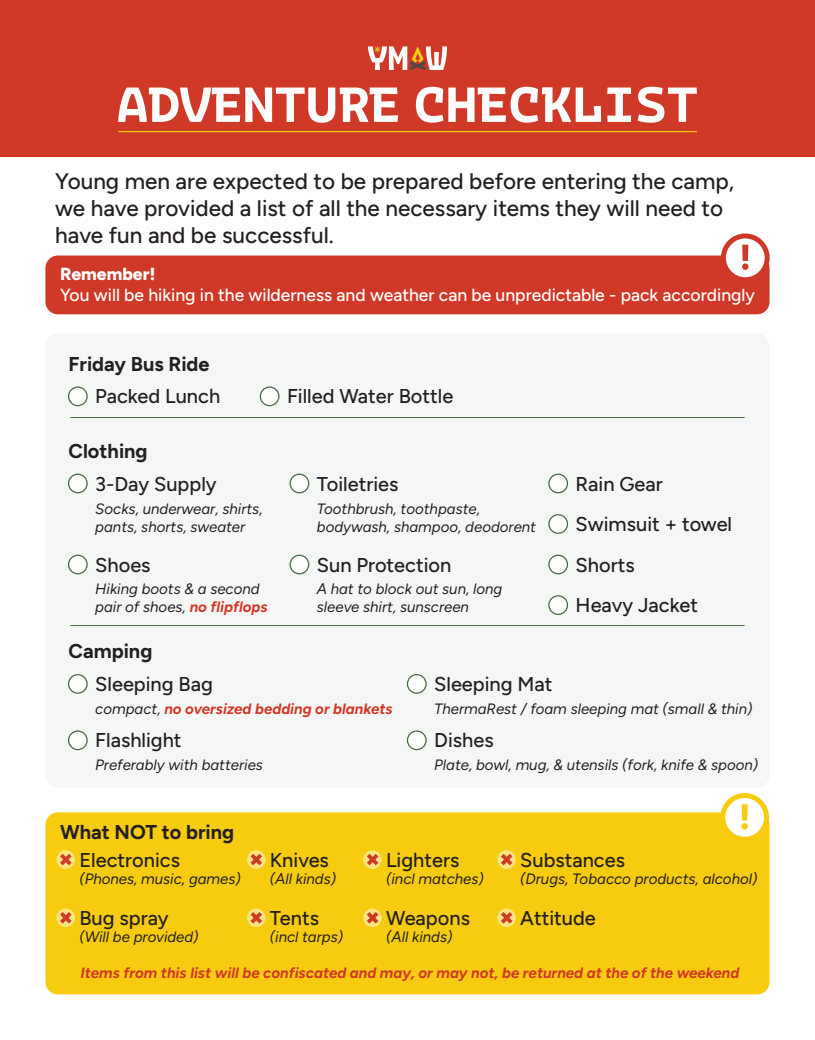
<style>
.page{position:relative;width:815px;height:1040px;background:#fff}
.page>*{position:absolute;margin:0;border:0;box-sizing:border-box;transform-origin:0 0}
.t1{font:500 22.5px/27px "Figtree";color:#231f20}
.t2{font:500 20px/40.5px "Figtree";color:#231f20}
.t3{font:700 20px "Figtree";color:#231f20}
.t4{font:500 17.5px "Figtree";color:#fff}
.t5{font:800 17.5px "Figtree";color:#fff}
.t6{font:italic 15px/18px "Figtree";color:#231f20}
.t7{font:italic 700 15px "Figtree";color:#d23827}
.s1{font-weight:700;color:#d23827}
.s2{font-weight:400;color:#231f20}
</style>
<div class="page">
<div style="left:0;top:0;width:815px;height:156px;background:#d03927"></div>
<svg style="left:368px;top:46px;width:79px;height:24px"></svg>
<svg style="left:118px;top:88px;width:280px;height:35px"></svg>
<svg style="left:416px;top:87px;width:185px;height:36px"></svg>
<svg style="left:607px;top:88px;width:24px;height:34px"></svg>
<svg style="left:638px;top:87px;width:59px;height:36px"></svg>
<hr style="left:118px;top:131px;width:579px;height:1px;background:#f6cb10">
<div style="left:45px;top:256px;width:725px;height:58px;background:#d03927;border-radius:12px"></div>
<svg style="left:723px;top:236px;width:44px;height:44px"></svg>
<div style="left:721px;top:233px;width:49px;height:49px;border:5px solid #d03927;border-radius:50%"></div>
<svg style="left:742px;top:245px;width:7px;height:25px"></svg>
<div style="left:45px;top:334px;width:725px;height:453px;background:#f5f7f7;border-radius:12px"></div>
<hr style="left:70px;top:417px;width:675px;height:1px;background:#436b3f">
<div style="left:69px;top:387px;width:18px;height:19px;background:#fff;border-radius:50%"></div>
<div style="left:68px;top:386px;width:20px;height:20px;border:1px solid #436b3f;border-radius:50%"></div>
<svg style="left:260px;top:387px;width:19px;height:19px"></svg>
<div style="left:260px;top:386px;width:20px;height:20px;border:1px solid #436b3f;border-radius:50%"></div>
<hr style="left:70px;top:625px;width:675px;height:1px;background:#436b3f">
<div style="left:69px;top:474px;width:18px;height:19px;background:#fff;border-radius:50%"></div>
<div style="left:68px;top:474px;width:20px;height:19px;border:1px solid #436b3f;border-radius:50%"></div>
<div style="left:290px;top:474px;width:19px;height:19px;background:#fff;border-radius:50%"></div>
<div style="left:290px;top:474px;width:19px;height:19px;border:1px solid #436b3f;border-radius:50%"></div>
<div style="left:549px;top:474px;width:18px;height:19px;background:#fff;border-radius:50%"></div>
<div style="left:548px;top:474px;width:20px;height:19px;border:1px solid #436b3f;border-radius:50%"></div>
<div style="left:549px;top:515px;width:18px;height:18px;background:#fff;border-radius:50%"></div>
<div style="left:548px;top:514px;width:20px;height:20px;border:1px solid #436b3f;border-radius:50%"></div>
<div style="left:69px;top:555px;width:18px;height:19px;background:#fff;border-radius:50%"></div>
<div style="left:68px;top:555px;width:20px;height:19px;border:1px solid #436b3f;border-radius:50%"></div>
<div style="left:290px;top:555px;width:19px;height:19px;background:#fff;border-radius:50%"></div>
<div style="left:290px;top:555px;width:19px;height:19px;border:1px solid #436b3f;border-radius:50%"></div>
<div style="left:549px;top:555px;width:18px;height:19px;background:#fff;border-radius:50%"></div>
<div style="left:548px;top:555px;width:20px;height:19px;border:1px solid #436b3f;border-radius:50%"></div>
<div style="left:549px;top:596px;width:18px;height:18px;background:#fff;border-radius:50%"></div>
<div style="left:548px;top:595px;width:20px;height:20px;border:1px solid #436b3f;border-radius:50%"></div>
<div style="left:69px;top:675px;width:18px;height:18px;background:#fff;border-radius:50%"></div>
<div style="left:68px;top:674px;width:20px;height:20px;border:1px solid #436b3f;border-radius:50%"></div>
<div style="left:407px;top:675px;width:19px;height:18px;background:#fff;border-radius:50%"></div>
<div style="left:407px;top:674px;width:20px;height:20px;border:1px solid #436b3f;border-radius:50%"></div>
<div style="left:69px;top:731px;width:18px;height:19px;background:#fff;border-radius:50%"></div>
<div style="left:68px;top:730px;width:20px;height:20px;border:1px solid #436b3f;border-radius:50%"></div>
<svg style="left:407px;top:731px;width:19px;height:19px"></svg>
<div style="left:407px;top:730px;width:20px;height:20px;border:1px solid #436b3f;border-radius:50%"></div>
<div style="left:45px;top:812px;width:725px;height:182px;background:#f6cb10;border-radius:12px"></div>
<svg style="left:723px;top:796px;width:44px;height:43px"></svg>
<div style="left:720px;top:793px;width:49px;height:49px;border:5px solid #f6cb10;border-radius:50%"></div>
<svg style="left:741px;top:804px;width:7px;height:26px"></svg>
<div style="left:363px;top:909px;width:19px;height:18px;background:#f9e681;border-radius:50%"></div>
<svg style="left:367px;top:912px;width:11px;height:12px"></svg>
<div style="left:247px;top:850px;width:18px;height:19px;background:#f9e681;border-radius:50%"></div>
<svg style="left:251px;top:854px;width:11px;height:11px"></svg>
<svg style="left:56px;top:850px;width:19px;height:19px"></svg>
<svg style="left:60px;top:854px;width:12px;height:11px"></svg>
<svg style="left:497px;top:850px;width:19px;height:19px"></svg>
<svg style="left:501px;top:854px;width:12px;height:11px"></svg>
<div style="left:247px;top:909px;width:18px;height:18px;background:#f9e681;border-radius:50%"></div>
<svg style="left:251px;top:912px;width:11px;height:12px"></svg>
<div style="left:56px;top:909px;width:19px;height:18px;background:#f9e681;border-radius:50%"></div>
<svg style="left:60px;top:912px;width:12px;height:12px"></svg>
<svg style="left:363px;top:850px;width:19px;height:19px"></svg>
<svg style="left:367px;top:854px;width:11px;height:11px"></svg>
<div style="left:497px;top:909px;width:19px;height:18px;background:#f9e681;border-radius:50%"></div>
<svg style="left:501px;top:912px;width:12px;height:12px"></svg>
<h1 class="t1" style="left:55px;top:168px;width:680px">Young men are expected to be prepared before entering the camp, we have provided a list of all the necessary items they will need to have fun and be successful.</h1>
<p class="t5" style="left:60px;top:263px;width:97px">Remember!</p>
<p class="t4" style="left:60px;top:285px;width:696px">You will be hiking in the wilderness and weather can be unpredictable - pack accordingly</p>
<h2 class="t3" style="left:69px;top:352px;width:143px">Friday Bus Ride</h2>
<h2 class="t2" style="left:95px;top:376px;width:126px">Packed Lunch</h2>
<h2 class="t2" style="left:287px;top:376px;width:168px">Filled Water Bottle</h2>
<h2 class="t3" style="left:69px;top:439px;width:81px">Clothing</h2>
<h2 class="t2" style="left:95px;top:463px;width:123px">3-Day Supply</h2>
<p class="t6" style="left:95px;top:500px;width:169px">Socks, underwear, shirts, pants, shorts, sweater</p>
<p class="t6" style="left:317px;top:500px;width:221px">Toothbrush, toothpaste, bodywash, shampoo, deodorent</p>
<h2 class="t2" style="left:317px;top:463px;width:83px">Toiletries</h2>
<h2 class="t2" style="left:576px;top:463px;width:158px">Rain Gear<br>Swimsuit + towel</h2>
<h2 class="t2" style="left:317px;top:544px;width:136px">Sun Protection</h2>
<h2 class="t2" style="left:576px;top:544px;width:124px">Shorts<br>Heavy Jacket</h2>
<h2 class="t2" style="left:95px;top:544px;width:57px">Shoes</h2>
<p class="t6" style="left:95px;top:580px;width:174px">Hiking boots &amp; a second pair of shoes, <span class="s1">no flipflops</span></p>
<p class="t6" style="left:317px;top:580px;width:187px">A hat to block out sun, long sleeve shirt, sunscreen</p>
<h2 class="t3" style="left:69px;top:639px;width:85px">Camping</h2>
<h2 class="t2" style="left:95px;top:664px;width:119px">Sleeping Bag</h2>
<p class="t7" style="left:95px;top:700px;width:299px"><span class="s2">compact,</span> no oversized bedding or blankets</p>
<p class="t6" style="left:434px;top:700px;width:320px">ThermaRest / foam sleeping mat (small &amp; thin)</p>
<h2 class="t2" style="left:434px;top:664px;width:120px">Sleeping Mat</h2>
<h2 class="t2" style="left:95px;top:720px;width:88px">Flashlight</h2>
<p class="t6" style="left:95px;top:756px;width:169px">Preferably with batteries</p>
<p class="t6" style="left:434px;top:756px;width:325px">Plate, bowl, mug, &amp; utensils (fork, knife &amp; spoon)</p>
<h2 class="t2" style="left:434px;top:720px;width:61px">Dishes</h2>
<h2 class="t3" style="left:60px;top:820px;width:176px">What NOT to bring</h2>
<h2 class="t2" style="left:79px;top:839px;width:102px">Electronics</h2>
<p class="t6" style="left:79px;top:870px;width:163px">(Phones, music, games)</p>
<h2 class="t2" style="left:79px;top:898px;width:91px">Bug spray</h2>
<p class="t6" style="left:79px;top:928px;width:121px">(Will be provided)</p>
<h2 class="t2" style="left:270px;top:839px;width:61px">Knives</h2>
<p class="t6" style="left:270px;top:870px;width:68px">(All kinds)</p>
<h2 class="t2" style="left:270px;top:898px;width:51px">Tents</h2>
<p class="t6" style="left:270px;top:928px;width:75px">(incl tarps)</p>
<h2 class="t2" style="left:386px;top:839px;width:75px">Lighters</h2>
<p class="t6" style="left:386px;top:870px;width:99px">(incl matches)</p>
<h2 class="t2" style="left:386px;top:898px;width:85px">Weapons</h2>
<p class="t6" style="left:386px;top:928px;width:68px">(All kinds)</p>
<h2 class="t2" style="left:520px;top:839px;width:106px">Substances</h2>
<p class="t6" style="left:520px;top:870px;width:239px">(Drugs, Tobacco products, alcohol)</p>
<h2 class="t2" style="left:520px;top:898px;width:77px">Attitude</h2>
<p class="t7" style="left:81px;top:964px;width:660px">Items from this list will be confiscated and may, or may not, be returned at the of the weekend</p>
</div>
